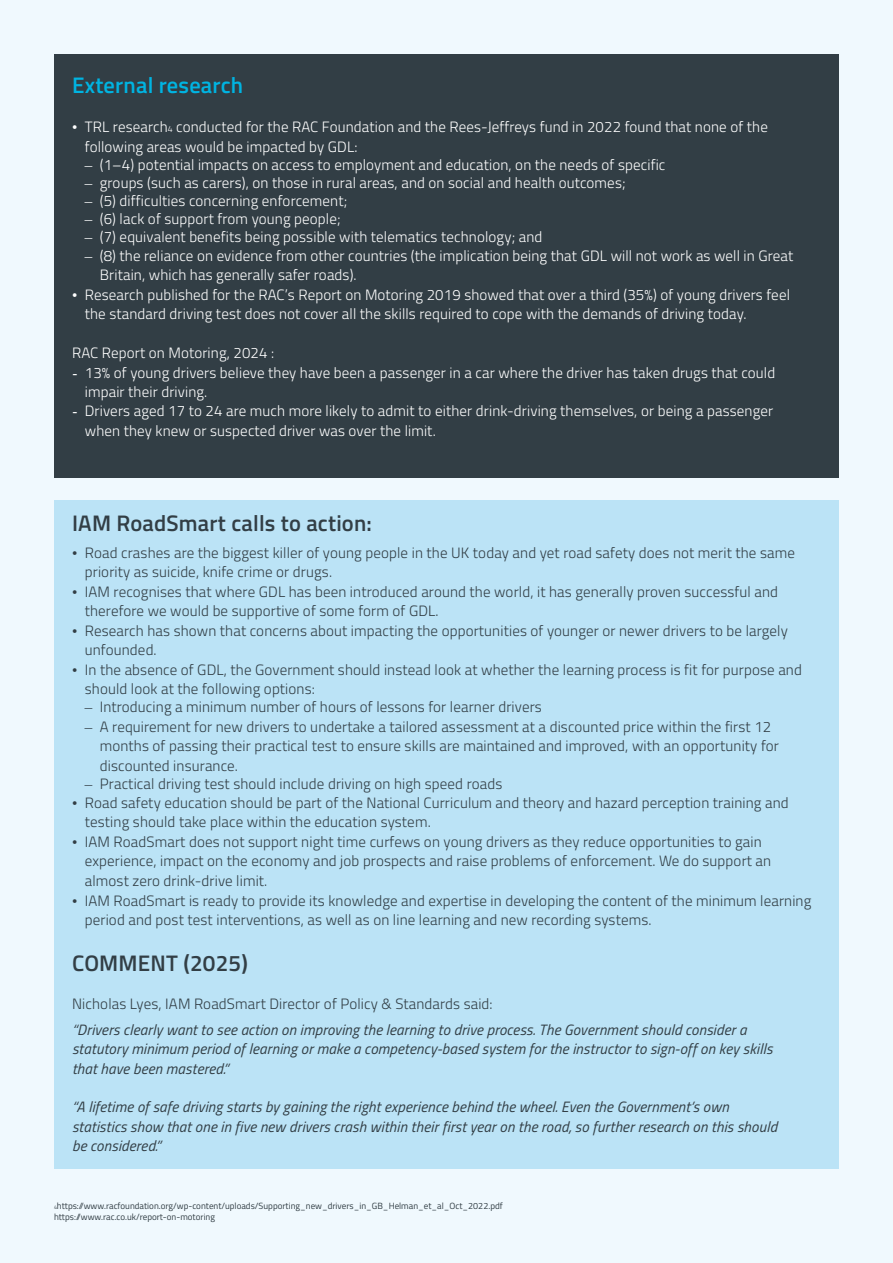
<style>
.page{position:relative;width:893px;height:1263px;background:#f0f9fe}
.page>*{position:absolute;margin:0;border:0;box-sizing:border-box;transform-origin:0 0}
.t1{font:600 22.5px "Titillium Web";letter-spacing:.01em;color:#323e45}
.t2{font:600 22.5px "Titillium Web";letter-spacing:.01em;color:#00b4e2}
.t3{font:300 15px/19.5px "Titillium Web";letter-spacing:.01em;color:#323e45}
.t4{font:300 15px/19.5px "Titillium Web";letter-spacing:.01em;color:#fff}
.t5{font:italic 15px/19.5px "Titillium Web";letter-spacing:.01em;color:#323e45}
.t6{font:9px/10.8px "Titillium Web";color:#323e45}
.s1{font-family:"Times New Roman";font-weight:400}
.s2{font-size:8.7px}
.s3{font-size:5.25px}
</style>
<div class="page">
<div style="left:54px;top:54px;width:785px;height:424px;background:#323e45"></div>
<div style="left:54px;top:501px;width:785px;height:668px;background:#bbe3f6"></div>
<h1 class="t2" style="left:72px;top:68px;width:173px">External research</h1>
<p class="t4" style="left:85px;top:116px;width:685px;text-indent:-13px"><span class="s1">•</span> TRL research<span class="s2">4</span> conducted for the RAC Foundation and the Rees-Jeffreys fund in 2022 found that none of the following areas would be impacted by GDL:</p>
<p class="t4" style="left:85px;top:154px;width:582px"><span class="s1">–</span> (1–4) potential impacts on access to employment and education, on the needs of specific</p>
<p class="t4" style="left:85px;top:172px;width:542px"><span class="s1">–</span> groups (such as carers), on those in rural areas, and on social and health outcomes;</p>
<p class="t4" style="left:85px;top:190px;width:264px"><span class="s1">–</span> (5) difficulties concerning enforcement;</p>
<p class="t4" style="left:85px;top:208px;width:257px"><span class="s1">–</span> (6) lack of support from young people;</p>
<p class="t4" style="left:85px;top:226px;width:459px"><span class="s1">–</span> (7) equivalent benefits being possible with telematics technology; and</p>
<p class="t4" style="left:100px;top:245px;width:695px;text-indent:-15px"><span class="s1">–</span> (8) the reliance on evidence from other countries (the implication being that GDL will not work as well in Great<br>Britain, which has generally safer roads).</p>
<p class="t4" style="left:85px;top:284px;width:707px;text-indent:-13px"><span class="s1">•</span> Research published for the RAC’s Report on Motoring 2019 showed that over a third (35%) of young drivers feel the standard driving test does not cover all the skills required to cope with the demands of driving today.</p>
<p class="t4" style="left:72px;top:342px;width:204px">RAC Report on Motoring, 2024 :</p>
<p class="t4" style="left:85px;top:362px;width:692px;text-indent:-12px"><span class="s1">-</span> 13% of young drivers believe they have been a passenger in a car where the driver has taken drugs that could impair their driving.</p>
<p class="t4" style="left:85px;top:401px;width:690px;text-indent:-12px"><span class="s1">-</span> Drivers aged 17 to 24 are much more likely to admit to either drink-driving themselves, or being a passenger when they knew or suspected driver was over the limit.</p>
<h1 class="t1" style="left:72px;top:506px;width:301px">IAM RoadSmart calls to action:</h1>
<p class="t3" style="left:85px;top:542px;width:712px;text-indent:-13px"><span class="s1">•</span> Road crashes are the biggest killer of young people in the UK today and yet road safety does not merit the same priority as suicide, knife crime or drugs.</p>
<p class="t3" style="left:85px;top:581px;width:695px;text-indent:-13px"><span class="s1">•</span> IAM recognises that where GDL has been introduced around the world, it has generally proven successful and therefore we would be supportive of some form of GDL.</p>
<p class="t3" style="left:85px;top:620px;width:705px;text-indent:-13px"><span class="s1">•</span> Research has shown that concerns about impacting the opportunities of younger or newer drivers to be largely unfounded.</p>
<p class="t3" style="left:85px;top:659px;width:719px;text-indent:-13px"><span class="s1">•</span> In the absence of GDL, the Government should instead look at whether the learning process is fit for purpose and should look at the following options:</p>
<p class="t3" style="left:85px;top:696px;width:459px"><span class="s1">–</span> Introducing a minimum number of hours of lessons for learner drivers</p>
<p class="t3" style="left:100px;top:716px;width:681px;text-indent:-15px"><span class="s1">–</span> A requirement for new drivers to undertake a tailored assessment at a discounted price within the first 12 months of passing their practical test to ensure skills are maintained and improved, with an opportunity for discounted insurance.</p>
<p class="t3" style="left:85px;top:773px;width:419px"><span class="s1">–</span> Practical driving test should include driving on high speed roads</p>
<p class="t3" style="left:85px;top:792px;width:705px;text-indent:-13px"><span class="s1">•</span> Road safety education should be part of the National Curriculum and theory and hazard perception training and testing should take place within the education system.</p>
<p class="t3" style="left:85px;top:831px;width:688px;text-indent:-13px"><span class="s1">•</span> IAM RoadSmart does not support night time curfews on young drivers as they reduce opportunities to gain experience, impact on the economy and job prospects and raise problems of enforcement. We do support an almost zero drink-drive limit.</p>
<p class="t3" style="left:85px;top:890px;width:728px;text-indent:-13px"><span class="s1">•</span> IAM RoadSmart is ready to provide its knowledge and expertise in developing the content of the minimum learning period and post test interventions, as well as on line learning and new recording systems.</p>
<h1 class="t1" style="left:72px;top:946px;width:177px">COMMENT (2025)</h1>
<p class="t3" style="left:72px;top:994px;width:422px">Nicholas Lyes, IAM RoadSmart Director of Policy &amp; Standards said:</p>
<p class="t5" style="left:72px;top:1019px;width:702px">“Drivers clearly want to see action on improving the learning to drive process. The Government should consider a statutory minimum period of learning or make a competency-based system for the instructor to sign-off on key skills that have been mastered.”</p>
<p class="t5" style="left:72px;top:1097px;width:707px">“A lifetime of safe driving starts by gaining the right experience behind the wheel. Even the Government’s own statistics show that one in five new drivers crash within their first year on the road, so further research on this should be considered.”</p>
<p class="t6" style="left:54px;top:1200px;width:450px"><span class="s3">4</span>https://www.racfoundation.org/wp-content/uploads/Supporting_new_drivers_in_GB_Helman_et_al_Oct_2022.pdf https://www.rac.co.uk/report-on-motoring</p>
</div>
